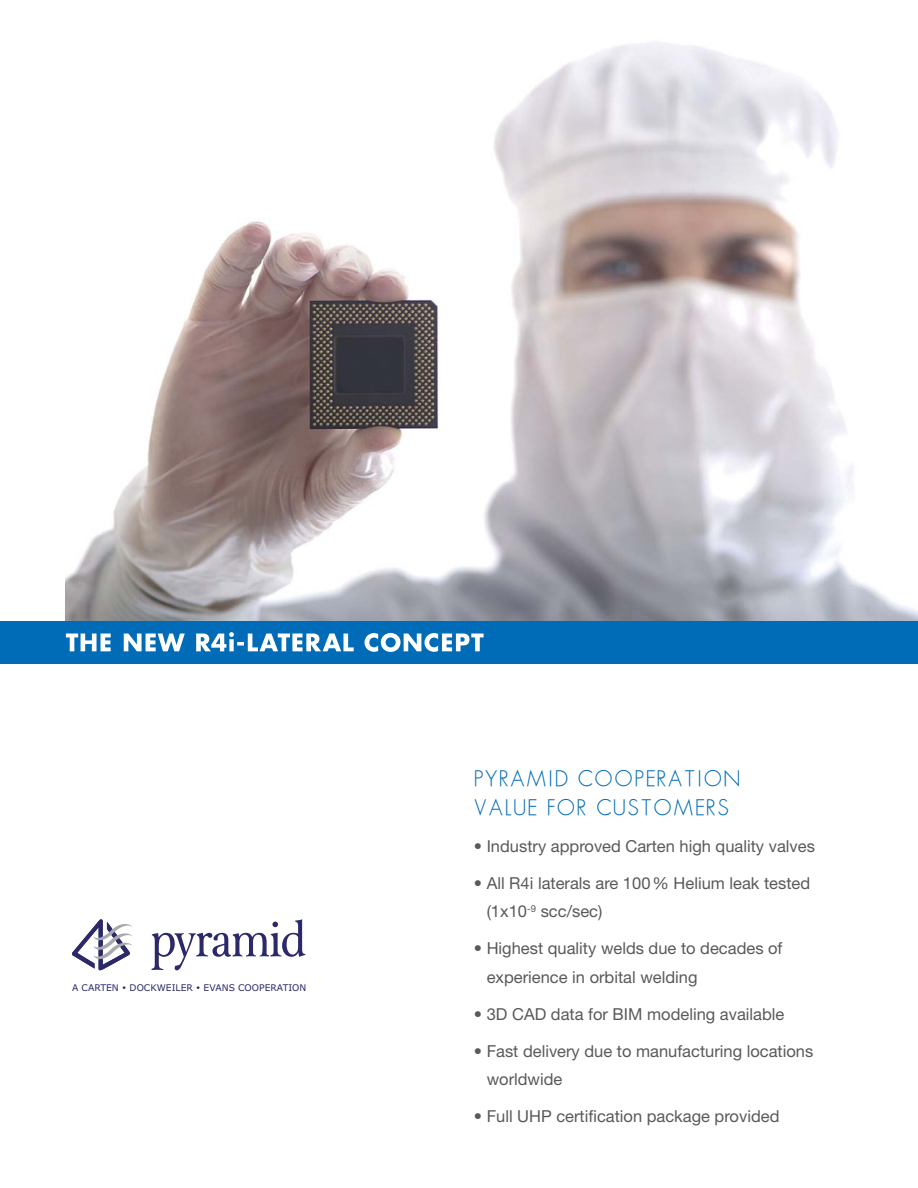
<style>
.page{position:relative;width:918px;height:1188px;background:#fff}
.page>*{position:absolute;margin:0;border:0;box-sizing:border-box;transform-origin:0 0}
.t1{font:21px/28.5px "Futura ICG Light";letter-spacing:.08em;color:#006bb6}
.t2{font:16.5px/28.5px "Helvetica Neue LT Pro";color:#58595b}
.t3{font:9.15px "Verdana";color:#2c296b}
</style>
<div class="page">
<img style="left:66px;top:42px;width:852px;height:579px">
<div style="left:0;top:621px;width:918px;height:42px;background:#006bb6"></div>
<svg style="left:66px;top:632px;width:418px;height:20px"></svg>
<svg style="left:72px;top:919px;width:61px;height:52px"></svg>
<svg style="left:152px;top:919px;width:153px;height:51px"></svg>
<p class="t3" style="left:72px;top:982px;width:236px">A CARTEN DOCKWEILER EVANS COOPERATION</p>
<p class="t1" style="left:474px;top:764px;width:268px">PYRAMID COOPERATION<br>VALUE FOR CUSTOMERS</p>
<p class="t2" style="left:474px;top:833px;width:343px">• Industry approved Carten high quality valves</p>
<p class="t2" style="left:487px;top:870px;width:325px;text-indent:-13px">• All R4i laterals are 100 % Helium leak tested (1x10<sup>-9</sup> scc/sec)</p>
<p class="t2" style="left:487px;top:935px;width:297px;text-indent:-13px">• Highest quality welds due to decades of experience in orbital welding</p>
<p class="t2" style="left:474px;top:1001px;width:312px">• 3D CAD data for BIM modeling available</p>
<p class="t2" style="left:487px;top:1038px;width:328px;text-indent:-13px">• Fast delivery due to manufacturing locations worldwide</p>
<p class="t2" style="left:474px;top:1103px;width:307px">• Full UHP certification package provided</p>
</div>
